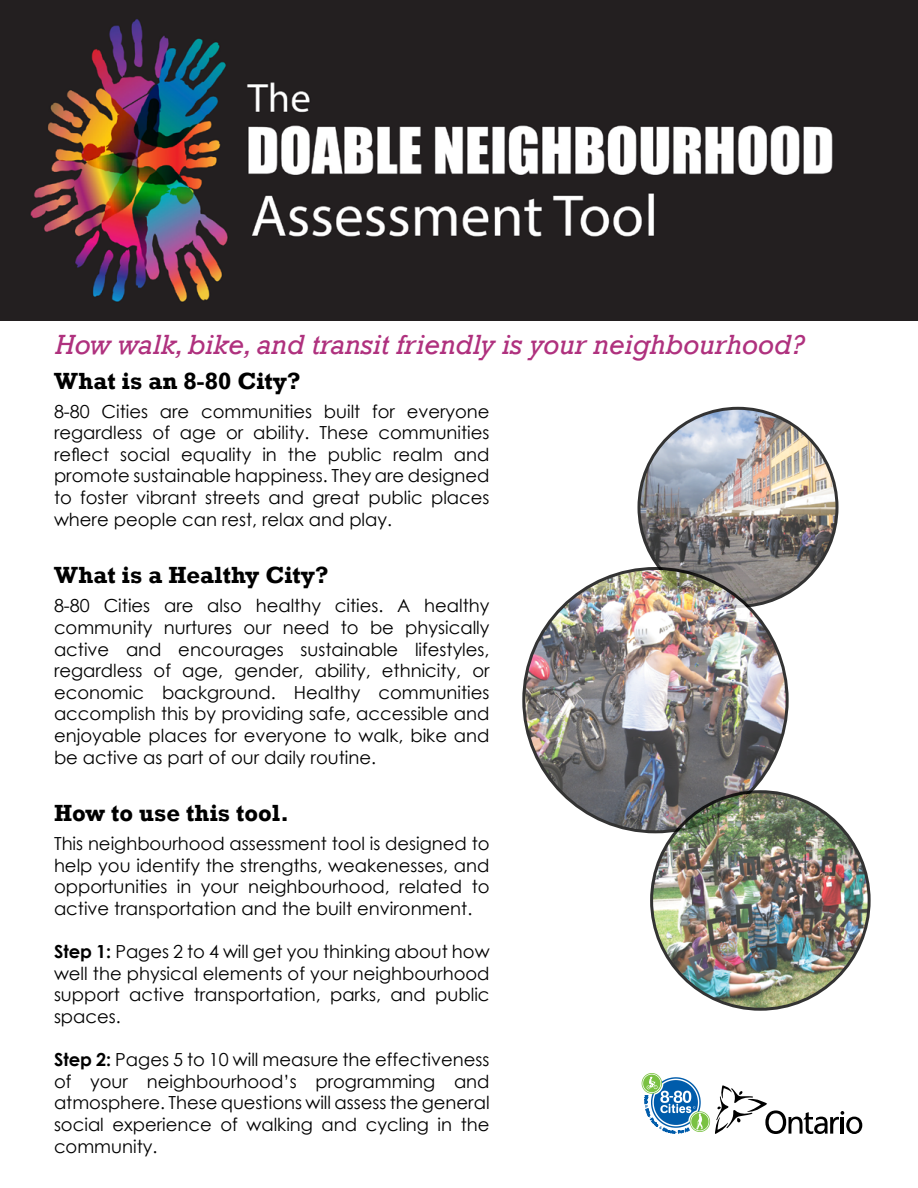
<style>
.page{position:relative;width:918px;height:1188px;background:#fff}
.page>*{position:absolute;margin:0;border:0;box-sizing:border-box;transform-origin:0 0}
.t1{font:italic 28.5px "Rockwell";color:#af317e}
.t2{font:700 24px "Rockwell";color:#000}
.t3{font:18px/21.6px "Century Gothic";color:#000;text-align:justify}
.s1{font-weight:700}
</style>
<div class="page">
<img style="left:639px;top:408px;width:198px;height:196px">
<img style="left:524px;top:568px;width:263px;height:264px;border-radius:132px">
<img style="left:652px;top:792px;width:217px;height:217px;border-radius:109px">
<img style="left:0;top:0;width:918px;height:321px">
<svg style="left:642px;top:1073px;width:220px;height:61px"></svg>
<h1 class="t1" style="left:56px;top:328px;width:751px">How walk, bike, and transit friendly is your neighbourhood?</h1>
<h2 class="t2" style="left:54px;top:366px;width:248px">What is an 8-80 City?</h2>
<p class="t3" style="left:54px;top:400px;width:437px">8-80 Cities are communities built for everyone regardless of age or ability. These communities reflect social equality in the public realm and promote sustainable happiness. They are designed to foster vibrant streets and great public places where people can rest, relax and play.</p>
<h2 class="t2" style="left:54px;top:561px;width:276px">What is a Healthy City?</h2>
<p class="t3" style="left:54px;top:595px;width:437px">8-80 Cities are also healthy cities. A healthy community nurtures our need to be physically active and encourages sustainable lifestyles, regardless of age, gender, ability, ethnicity, or economic background. Healthy communities accomplish this by providing safe, accessible and enjoyable places for everyone to walk, bike and be active as part of our daily routine.</p>
<h2 class="t2" style="left:54px;top:798px;width:236px">How to use this tool.</h2>
<p class="t3" style="left:54px;top:833px;width:437px">This neighbourhood assessment tool is designed to help you identify the strengths, weakenesses, and opportunities in your neighbourhood, related to active transportation and the built environment.</p>
<p class="t3" style="left:54px;top:941px;width:437px"><span class="s1">Step 1:</span> Pages 2 to 4 will get you thinking about how well the physical elements of your neighbourhood support active transportation, parks, and public spaces.</p>
<p class="t3" style="left:54px;top:1049px;width:437px"><span class="s1">Step 2:</span> Pages 5 to 10 will measure the effectiveness of your neighbourhood’s programming and atmosphere. These questions will assess the general social experience of walking and cycling in the community.</p>
</div>
